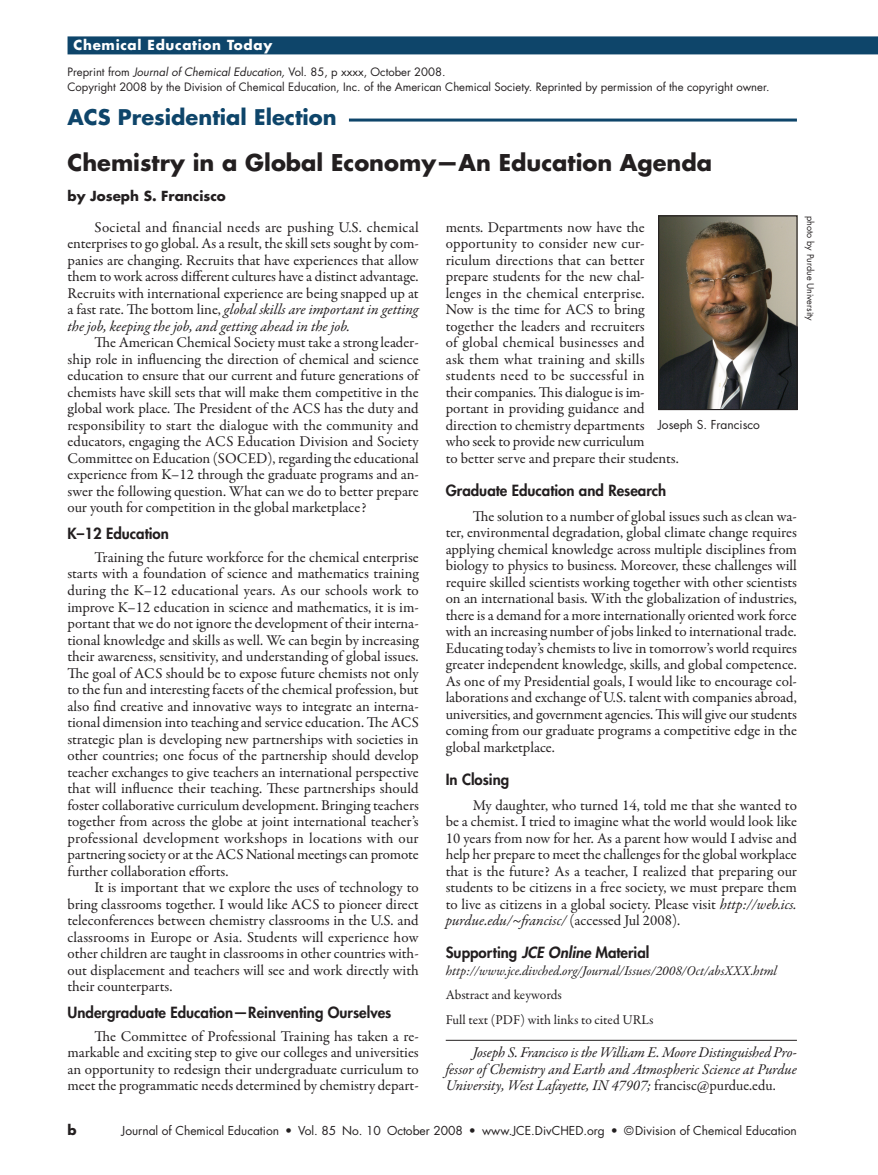
<style>
.page{position:relative;width:878px;height:1175px;background:#fff}
.page>*{position:absolute;margin:0;border:0;box-sizing:border-box;transform-origin:0 0}
.t1{font:700 22.5px "Futura Std";color:#231f20}
.t2{font:700 21px "Futura Std";color:#0e456a}
.t3{font:15px/16.5px "Garamond Premr Pro";color:#231f20;text-align:justify}
.t4{font:italic 15px/16.5px "Garamond Premr Pro";letter-spacing:-.005em;color:#231f20;text-align:justify}
.t5{font:800 15px "Futura Std";color:#231f20}
.t6{font:italic 13.5px "Garamond Premr Pro";letter-spacing:-.005em;color:#231f20}
.t7{font:13.5px/24.8px "Garamond Premr Pro";color:#231f20}
.t8{font:700 13.5px "Futura Std";letter-spacing:.05em;color:#fff}
.t9{font:700 13.5px "Futura Std";color:#231f20}
.t10{font:12px "Futura Std";color:#231f20}
.t11{font:11.25px/15px "Futura Std";color:#231f20}
.t12{font:9px "Futura Std";color:#231f20}
.s1{font-style:italic}
.s2{font-style:normal}
</style>
<div class="page">
<div style="left:68px;top:36px;width:810px;height:18px;background:#0e456a"></div>
<svg style="left:349px;top:118px;width:447px;height:4px;background:#49738e"></svg>
<hr style="left:446px;top:1040px;width:350px;height:1px;background:#231f20">
<img style="left:660px;top:217px;width:135px;height:191px">
<div style="left:658px;top:215px;width:139px;height:195px;border:1px solid #231f20"></div>
<p class="t8" style="left:74px;top:36px;width:200px">Chemical Education Today</p>
<p class="t11" style="left:68px;top:65px;width:703px">Preprint from <span class="s1">Journal of Chemical Education,</span> Vol. 85, p xxxx, October 2008.<br>Copyright 2008 by the Division of Chemical Education, Inc. of the American Chemical Society. Reprinted by permission of the copyright owner.</p>
<h2 class="t2" style="left:68px;top:103px;width:271px">ACS Presidential Election</h2>
<h1 class="t1" style="left:68px;top:148px;width:646px">Chemistry in a Global Economy—An Education Agenda</h1>
<p class="t9" style="left:68px;top:187px;width:160px">by Joseph S. Francisco</p>
<p class="t3" style="left:68px;top:219px;width:353px;text-indent:27px">Societal and financial needs are pushing U.S. chemical enterprises to go global. As a result, the skill sets sought by com&shy;panies are changing. Recruits that have experiences that allow them to work across different cultures have a distinct advantage.<br>Recruits with international experience are being snapped up at a fast rate. The bottom line, <span class="s1">global skills are important in getting the job, keeping the job, and getting ahead in the job.</span></p>
<p class="t3" style="left:68px;top:335px;width:353px;text-indent:27px">The American Chemical Society must take a strong leader&shy;ship role in influencing the direction of chemical and science education to ensure that our current and future generations of chemists have skill sets that will make them competitive in the global work place. The President of the ACS has the duty and responsibility to start the dialogue with the community and educators, engaging the ACS Education Division and Society Committee on Education (SOCED), regarding the educational experience from K–12 through the graduate programs and an&shy;swer the following question. What can we do to better prepare our youth for competition in the global marketplace?</p>
<p class="t5" style="left:68px;top:524px;width:103px">K–12 Education</p>
<p class="t3" style="left:68px;top:549px;width:353px;text-indent:27px">Training the future workforce for the chemical enterprise starts with a foundation of science and mathematics training during the K–12 educational years. As our schools work to improve K–12 education in science and mathematics, it is im&shy;portant that we do not ignore the development of their interna&shy;tional knowledge and skills as well. We can begin by increasing their awareness, sensitivity, and understanding of global issues.<br>The goal of ACS should be to expose future chemists not only to the fun and interesting facets of the chemical profession, but also find creative and innovative ways to integrate an interna&shy;tional dimension into teaching and service education. The ACS strategic plan is developing new partnerships with societies in other countries; one focus of the partnership should develop teacher exchanges to give teachers an international perspective that will influence their teaching. These partnerships should foster collaborative curriculum development. Bringing teachers together from across the globe at joint international teacher’s professional development workshops in locations with our partnering society or at the ACS National meetings can promote further collaboration efforts.</p>
<p class="t3" style="left:68px;top:879px;width:353px;text-indent:27px">It is important that we explore the uses of technology to bring classrooms together. I would like ACS to pioneer direct teleconferences between chemistry classrooms in the U.S. and classrooms in Europe or Asia. Students will experience how other children are taught in classrooms in other countries with&shy;out displacement and teachers will see and work directly with their counterparts.</p>
<p class="t5" style="left:68px;top:1003px;width:325px">Undergraduate Education—Reinventing Ourselves</p>
<p class="t3" style="left:68px;top:1028px;width:353px;text-indent:27px">The Committee of Professional Training has taken a re&shy;markable and exciting step to give our colleges and universities an opportunity to redesign their undergraduate curriculum to meet the programmatic needs determined by chemistry depart-</p>
<p class="t12" style="left:816px;top:216px;width:106px;rotate:90deg">photo by Purdue University</p>
<p class="t3" style="left:446px;top:219px;width:235px;text-align:left">ments. Departments now have the opportunity to consider new cur&shy;riculum directions that can better prepare students for the new chal&shy;lenges in the chemical enterprise.<br>Now is the time for ACS to bring together the leaders and recruiters<br>of global chemical businesses and<br>ask them what training and skills students need to be successful in<br>their companies. This dialogue is im&shy;portant in providing guidance and direction to chemistry departments<br>who seek to provide new curriculum<br>to better serve and prepare their students.</p>
<p class="t5" style="left:446px;top:481px;width:222px">Graduate Education and Research</p>
<p class="t3" style="left:446px;top:508px;width:353px;text-indent:27px">The solution to a number of global issues such as clean wa&shy;ter, environmental degradation, global climate change requires applying chemical knowledge across multiple disciplines from biology to physics to business. Moreover, these challenges will require skilled scientists working together with other scientists on an international basis. With the globalization of industries, there is a demand for a more internationally oriented work force with an increasing number of jobs linked to international trade.<br>Educating today’s chemists to live in tomorrow’s world requires greater independent knowledge, skills, and global competence.<br>As one of my Presidential goals, I would like to encourage col&shy;laborations and exchange of U.S. talent with companies abroad, universities, and government agencies. This will give our students coming from our graduate programs a competitive edge in the global marketplace.</p>
<p class="t5" style="left:446px;top:769px;width:65px">In Closing</p>
<p class="t3" style="left:446px;top:797px;width:353px;text-indent:27px">My daughter, who turned 14, told me that she wanted to be a chemist. I tried to imagine what the world would look like 10 years from now for her. As a parent how would I advise and help her prepare to meet the challenges for the global workplace that is the future? As a teacher, I realized that preparing our students to be citizens in a free society, we must prepare them to live as citizens in a global society. Please visit <span class="s1">http://web.ics. purdue.edu/~francisc/</span> (accessed Jul 2008).</p>
<p class="t5" style="left:446px;top:943px;width:205px">Supporting <span class="s1">JCE Online</span> Material</p>
<p class="t6" style="left:446px;top:961px;width:333px">http://www.jce.divched.org/Journal/Issues/2008/Oct/absXXX.html</p>
<p class="t7" style="left:446px;top:983px;width:209px">Abstract and keywords<br>Full text (PDF) with links to cited URLs</p>
<p class="t4" style="left:445px;top:1045px;width:353px;text-indent:27px">Joseph S. Francisco is the William E. Moore Distinguished Pro&shy;fessor of Chemistry and Earth and Atmospheric Science at Purdue University, West Lafayette, IN 47907; <span class="s2">francisc@purdue.edu.</span></p>
<p class="t10" style="left:658px;top:417px;width:103px">Joseph S. Francisco</p>
<p class="t9" style="left:68px;top:1121px;width:11px">b</p>
<p class="t10" style="left:122px;top:1123px;width:676px">Journal of Chemical Education • Vol. 85 No. 10 October 2008 • www.JCE.DivCHED.org • ©Division of Chemical Education</p>
</div>
